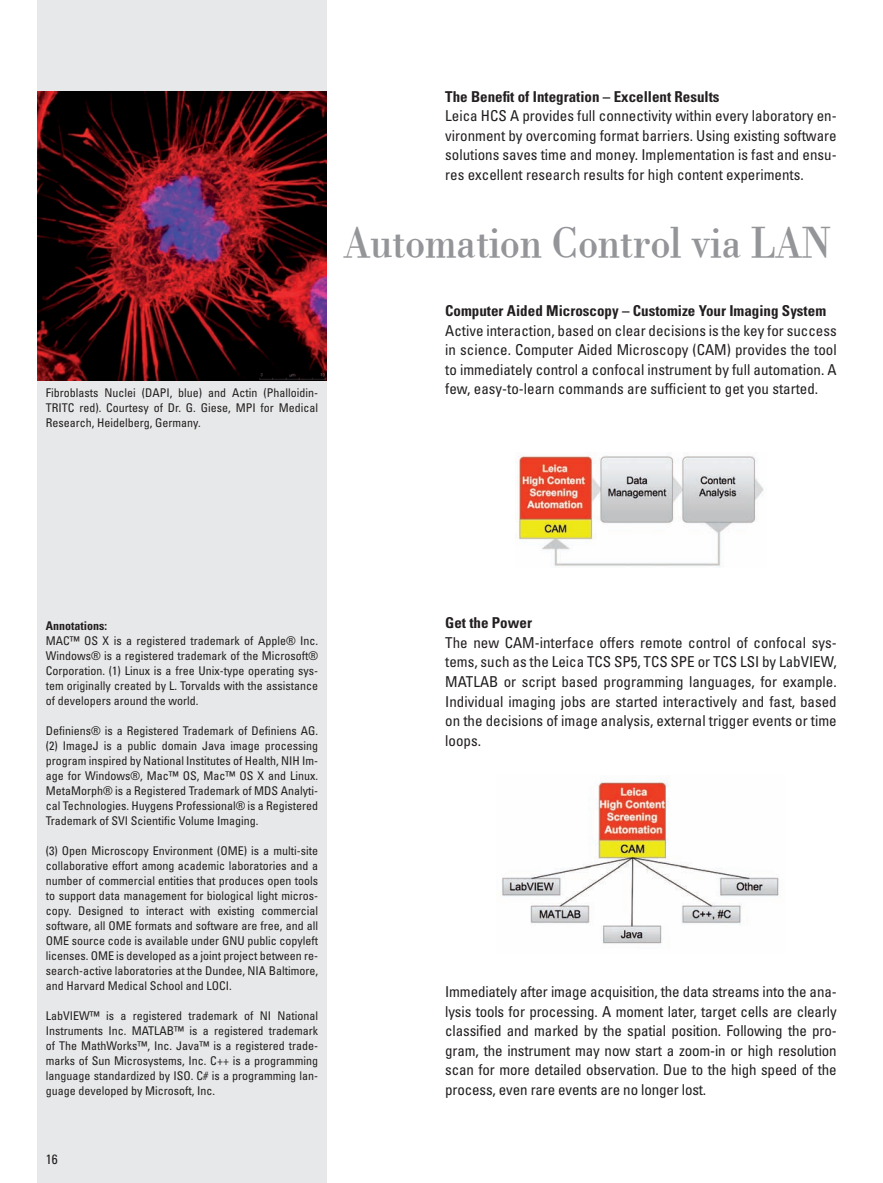
<style>
.page{position:relative;width:883px;height:1183px;background:#fff}
.page>*{position:absolute;margin:0;border:0;box-sizing:border-box;transform-origin:0 0}
.t1{font:45px "Leicana";letter-spacing:-.01em;color:#939598}
.t2{font:condensed 15px/19.5px "Univers LT Std";color:#231f20;text-align:justify}
.t3{font:700 condensed 15px "Univers LT Std";color:#231f20}
.t4{font:condensed 13.5px "Univers LT Std";color:#231f20}
.t5{font:condensed 12px/15px "Univers LT Std";color:#231f20;text-align:justify}
.t6{font:700 condensed 12px "Univers LT Std";color:#231f20}
</style>
<div class="page">
<div style="left:37px;top:0;width:289px;height:1183px;background:#e7e8e9"></div>
<img style="left:517px;top:455px;width:247px;height:112px">
<img style="left:502px;top:781px;width:277px;height:163px">
<img style="left:37px;top:91px;width:289px;height:289px">
<p class="t5" style="left:46px;top:386px;width:274px">Fibroblasts Nuclei (DAPI, blue) and Actin (Phalloidin-TRITC red). Courtesy of Dr. G. Giese, MPI for Medical Research, Heidelberg, Germany.</p>
<p class="t3" style="left:445px;top:91px;width:276px">The Benefit of Integration – Excellent Results</p>
<p class="t2" style="left:445px;top:107px;width:393px">Leica HCS A provides full connectivity within every laboratory en&shy;vironment by overcoming format barriers. Using existing software solutions saves time and money. Implementation is fast and ensu&shy;res excellent research results for high content experiments.</p>
<h1 class="t1" style="left:343px;top:215px;width:489px">Automation Control via LAN</h1>
<p class="t3" style="left:445px;top:305px;width:382px">Computer Aided Microscopy – Customize Your Imaging System</p>
<p class="t2" style="left:445px;top:322px;width:393px">Active interaction, based on clear decisions is the key for success in science. Computer Aided Microscopy (CAM) provides the tool to immediately control a confocal instrument by full automation. A few, easy-to-learn commands are sufficient to get you started.</p>
<p class="t6" style="left:46px;top:621px;width:63px">Annotations:</p>
<p class="t5" style="left:46px;top:634px;width:274px">MAC™ OS X is a registered trademark of Apple® Inc.<br>Windows® is a registered trademark of the Microsoft® Corporation. (1) Linux is a free Unix-type operating sys&shy;tem originally created by L. Torvalds with the assistance of developers around the world.</p>
<p class="t5" style="left:46px;top:724px;width:274px">Definiens® is a Registered Trademark of Definiens AG. (2) ImageJ is a public domain Java image processing program inspired by National Institutes of Health, NIH Im&shy;age for Windows®, Mac™ OS, Mac™ OS X and Linux.<br>MetaMorph® is a Registered Trademark of MDS Analyti&shy;cal Technologies. Huygens Professional® is a Registered Trademark of SVI Scientific Volume Imaging.</p>
<p class="t5" style="left:46px;top:844px;width:274px">(3) Open Microscopy Environment (OME) is a multi-site collaborative effort among academic laboratories and a number of commercial entities that produces open tools to support data management for biological light micros&shy;copy. Designed to interact with existing commercial software, all OME formats and software are free, and all OME source code is available under GNU public copyleft licenses. OME is developed as a joint project between re&shy;search-active laboratories at the Dundee, NIA Baltimore, and Harvard Medical School and LOCI.</p>
<p class="t5" style="left:46px;top:1009px;width:274px">LabVIEW™ is a registered trademark of NI National Instruments Inc. MATLAB™ is a registered trademark of The MathWorks™, Inc. Java™ is a registered trade&shy;marks of Sun Microsystems, Inc. C++ is a programming language standardized by ISO. C# is a programming lan&shy;guage developed by Microsoft, Inc.</p>
<p class="t4" style="left:46px;top:1154px;width:13px">16</p>
<p class="t3" style="left:445px;top:617px;width:88px">Get the Power</p>
<p class="t2" style="left:445px;top:634px;width:393px">The new CAM-interface offers remote control of confocal sys&shy;tems, such as the Leica TCS SP5, TCS SPE or TCS LSI by LabVIEW, MATLAB or script based programming languages, for example.<br>Individual imaging jobs are started interactively and fast, based on the decisions of image analysis, external trigger events or time loops.</p>
<p class="t2" style="left:445px;top:983px;width:393px">Immediately after image acquisition, the data streams into the ana&shy;lysis tools for processing. A moment later, target cells are clearly classified and marked by the spatial position. Following the pro&shy;gram, the instrument may now start a zoom-in or high resolution scan for more detailed observation. Due to the high speed of the process, even rare events are no longer lost.</p>
</div>
